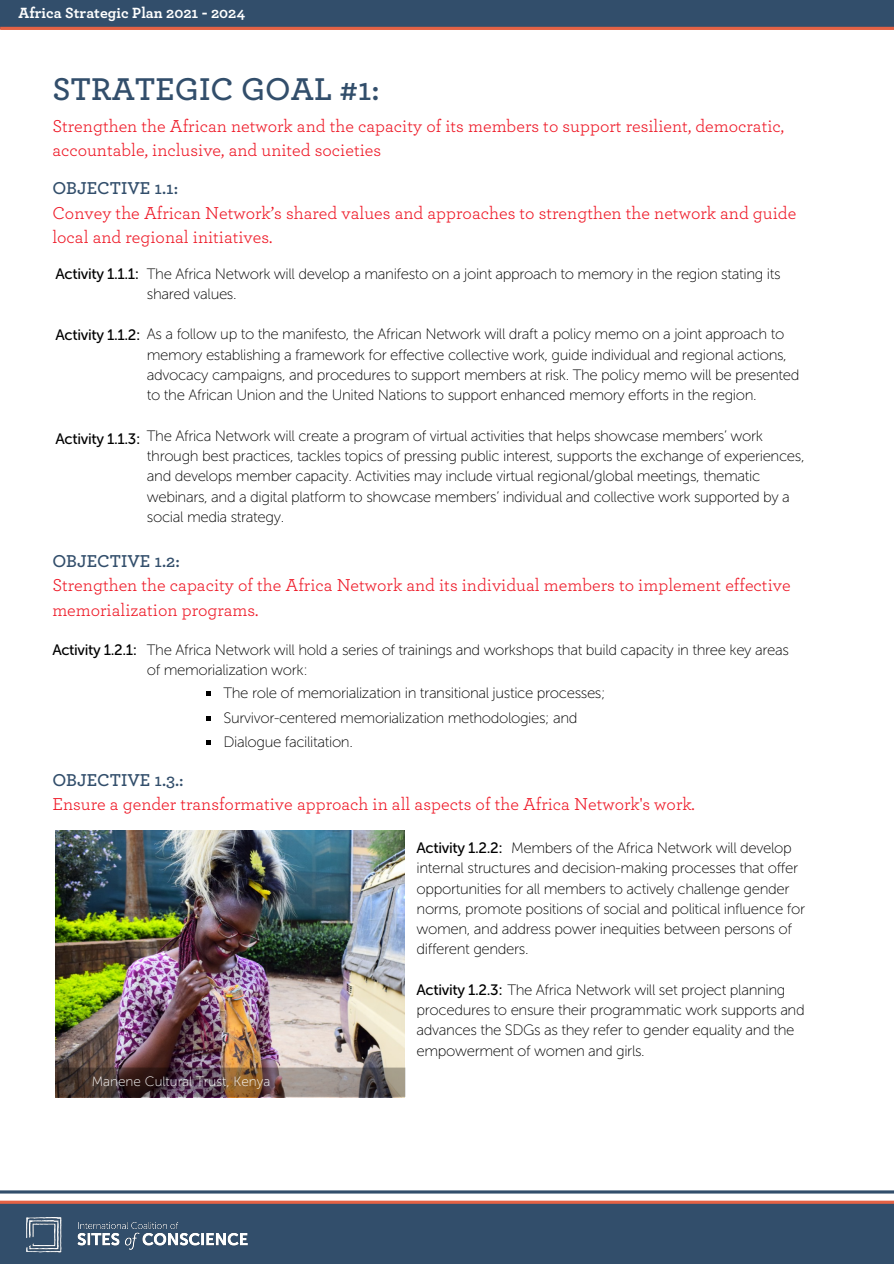
<style>
.page{position:relative;width:894px;height:1264px;background:#fff}
.page>*{position:absolute;margin:0;border:0;box-sizing:border-box;transform-origin:0 0}
.t1{font:600 33px "Archer Pro";color:#324e6b}
.t2{font:18px/24.8px "Archer Pro";color:#ee1523}
.t3{font:600 18px "Archer Pro";color:#324e6b}
.t4{font:700 15.45px "Archer Pro";color:#fff}
.t5{font:15px/20.2px "Museo Sans 100";letter-spacing:-.025em;color:#000}
.t6{font:15px "Museo Sans 500";letter-spacing:-.025em;color:#000}
.t7{font:13.5px "Museo Sans 100";color:#fff}
.s1{font-family:"Museo Sans 500"}
</style>
<div class="page">
<div style="left:0;top:1201px;width:893px;height:62px;background:#324e6b"></div>
<div style="left:0;top:0;width:893px;height:28px;background:#324e6b"></div>
<hr style="left:0;top:27px;width:893px;height:3px;background:#e36245">
<svg style="left:0;top:1200px;width:893px;height:3px;background:#e9836c"></svg>
<svg style="left:0;top:1190px;width:893px;height:3px;background:#4d657e"></svg>
<img style="left:26px;top:1217px;width:222px;height:36px">
<svg style="left:206px;top:691px;width:5px;height:4px"></svg>
<svg style="left:206px;top:716px;width:5px;height:4px"></svg>
<svg style="left:206px;top:740px;width:5px;height:5px"></svg>
<img style="left:56px;top:830px;width:349px;height:267px">
<img style="left:57px;top:1067px;width:348px;height:29px">
<p class="t4" style="left:19px;top:6px;width:228px">Africa Strategic Plan 2021 - 2024</p>
<h1 class="t1" style="left:52px;top:74px;width:329px">STRATEGIC GOAL #1:</h1>
<p class="t2" style="left:52px;top:114px;width:733px">Strengthen the African network and the capacity of its members to support resilient, democratic, accountable, inclusive, and united societies</p>
<p class="t3" style="left:52px;top:179px;width:127px">OBJECTIVE 1.1:</p>
<p class="t2" style="left:52px;top:201px;width:745px">Convey the African Network’s shared values and approaches to strengthen the network and guide local and regional initiatives.</p>
<p class="t6" style="left:56px;top:264px;width:85px">Activity 1.1.1:</p>
<p class="t5" style="left:147px;top:263px;width:635px">The Africa Network will develop a manifesto on a joint approach to memory in the region stating its shared values.</p>
<p class="t5" style="left:147px;top:324px;width:654px;text-indent:-91px"><span class="s1">Activity 1.1.2:</span> As a follow up to the manifesto, the African Network will draft a policy memo on a joint approach to memory establishing a framework for effective collective work, guide individual and regional actions, advocacy campaigns, and procedures to support members at risk. The policy memo will be presented to the African Union and the United Nations to support enhanced memory efforts in the region.</p>
<p class="t5" style="left:147px;top:425px;width:659px">The Africa Network will create a program of virtual activities that helps showcase members’ work through best practices, tackles topics of pressing public interest, supports the exchange of experiences, and develops member capacity. Activities may include virtual regional/global meetings, thematic webinars, and a digital platform to showcase members’ individual and collective work supported by a social media strategy.</p>
<p class="t6" style="left:56px;top:430px;width:86px">Activity 1.1.3:</p>
<p class="t3" style="left:52px;top:552px;width:129px">OBJECTIVE 1.2:</p>
<p class="t2" style="left:52px;top:573px;width:739px">Strengthen the capacity of the Africa Network and its individual members to implement effective memorialization programs.</p>
<p class="t6" style="left:52px;top:641px;width:86px">Activity 1.2.1:</p>
<p class="t5" style="left:147px;top:639px;width:643px">The Africa Network will hold a series of trainings and workshops that build capacity in three key areas of memorialization work:</p>
<p class="t5" style="left:223px;top:680px;width:383px;line-height:24.8px">The role of memorialization in transitional justice processes;<br>Survivor-centered memorialization methodologies; and<br>Dialogue facilitation.</p>
<p class="t3" style="left:52px;top:771px;width:133px">OBJECTIVE 1.3.:</p>
<p class="t2" style="left:52px;top:792px;width:644px">Ensure a gender transformative approach in all aspects of the Africa Network's work.</p>
<p class="t6" style="left:416px;top:839px;width:88px">Activity 1.2.2:</p>
<p class="t5" style="left:416px;top:837px;width:390px;text-indent:95px">Members of the Africa Network will develop internal structures and decision-making processes that offer opportunities for all members to actively challenge gender norms, promote positions of social and political influence for women, and address power inequities between persons of different genders.</p>
<p class="t7" style="left:92px;top:1073px;width:180px">Manene Cultural Trust, Kenya</p>
<p class="t5" style="left:416px;top:979px;width:389px"><span class="s1">Activity 1.2.3:</span> The Africa Network will set project planning procedures to ensure their programmatic work supports and advances the SDGs as they refer to gender equality and the empowerment of women and girls.</p>
</div>
